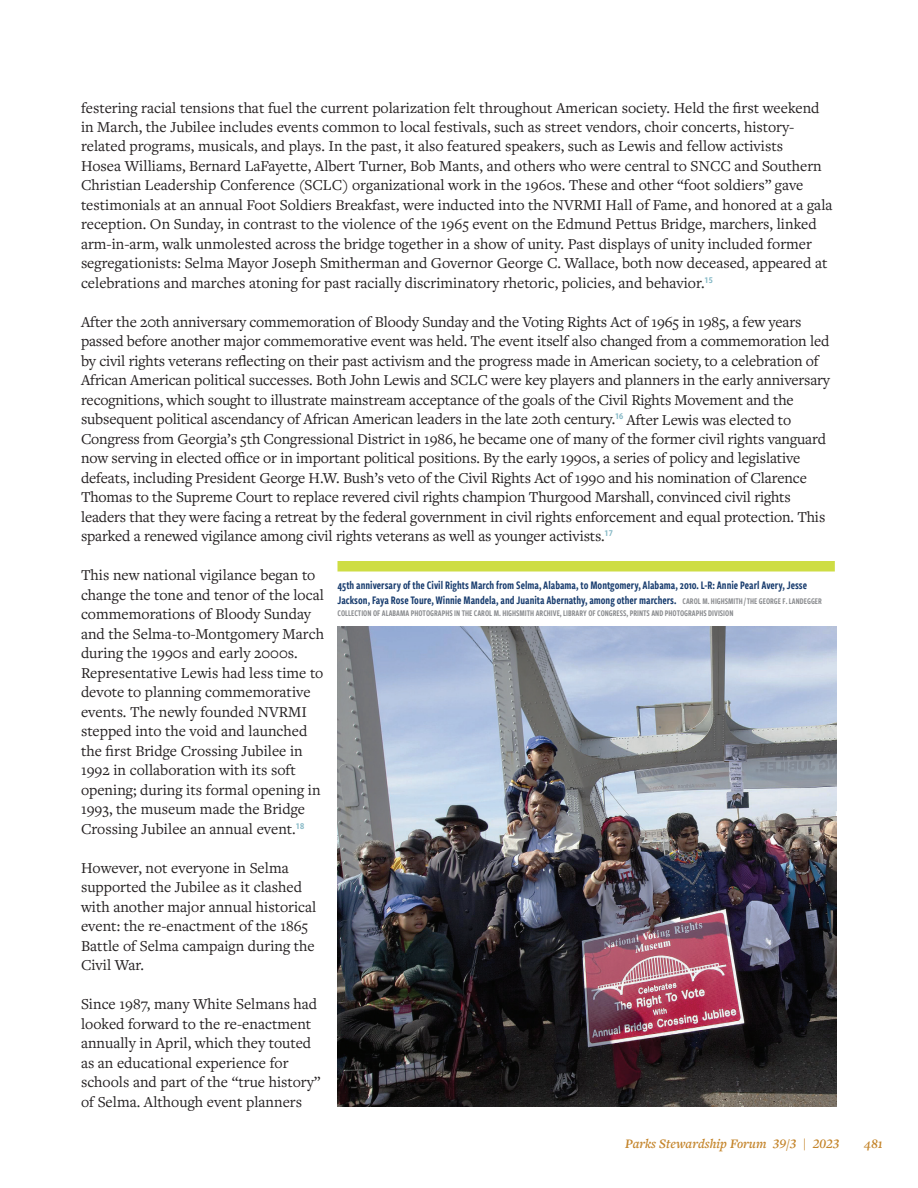
<style>
.page{position:relative;width:918px;height:1188px;background:#fff}
.page>*{position:absolute;margin:0;border:0;box-sizing:border-box;transform-origin:0 0}
.t1{font:15.75px/19.5px "Freight Text Pro";color:#231f20}
.t2{font:italic 600 13.5px "Freight Text Pro";color:#c4842a}
.t3{font:12px/15px "Freight Sans Cmp Pro Semi";color:#183c6e}
.t4{font:9px "Freight Sans Cmp Pro Semi";color:#898b8e}
.s1{font-size:9px;color:#898b8e}
</style>
<div class="page">
<img style="left:338px;top:627px;width:499px;height:480px">
<div style="left:338px;top:561px;width:497px;height:11px;background:#cedd44"></div>
<p class="t1" style="left:81px;top:97px;width:753px">festering racial tensions that fuel the current polarization felt throughout American society. Held the first weekend in March, the Jubilee includes events common to local festivals, such as street vendors, choir concerts, history&shy;related programs, musicals, and plays. In the past, it also featured speakers, such as Lewis and fellow activists<br>Hosea Williams, Bernard LaFayette, Albert Turner, Bob Mants, and others who were central to SNCC and Southern Christian Leadership Conference (SCLC) organizational work in the 1960s. These and other “foot soldiers” gave testimonials at an annual Foot Soldiers Breakfast, were inducted into the NVRMI Hall of Fame, and honored at a gala reception. On Sunday, in contrast to the violence of the 1965 event on the Edmund Pettus Bridge, marchers, linked arm-in-arm, walk unmolested across the bridge together in a show of unity. Past displays of unity included former segregationists: Selma Mayor Joseph Smitherman and Governor George C. Wallace, both now deceased, appeared at celebrations and marches atoning for past racially discriminatory rhetoric, policies, and behavior.<sup>15</sup></p>
<p class="t1" style="left:81px;top:312px;width:751px">After the 20th anniversary commemoration of Bloody Sunday and the Voting Rights Act of 1965 in 1985, a few years passed before another major commemorative event was held. The event itself also changed from a commemoration led by civil rights veterans reflecting on their past activism and the progress made in American society, to a celebration of African American political successes. Both John Lewis and SCLC were key players and planners in the early anniversary recognitions, which sought to illustrate mainstream acceptance of the goals of the Civil Rights Movement and the subsequent political ascendancy of African American leaders in the late 20th century.<sup>16</sup> After Lewis was elected to Congress from Georgia’s 5th Congressional District in 1986, he became one of many of the former civil rights vanguard now serving in elected office or in important political positions. By the early 1990s, a series of policy and legislative defeats, including President George H.W. Bush’s veto of the Civil Rights Act of 1990 and his nomination of Clarence Thomas to the Supreme Court to replace revered civil rights champion Thurgood Marshall, convinced civil rights leaders that they were facing a retreat by the federal government in civil rights enforcement and equal protection. This sparked a renewed vigilance among civil rights veterans as well as younger activists.<sup>17</sup></p>
<p class="t1" style="left:81px;top:565px;width:244px">This new national vigilance began to change the tone and tenor of the local commemorations of Bloody Sunday and the Selma-to-Montgomery March during the 1990s and early 2000s.<br>Representative Lewis had less time to devote to planning commemorative events. The newly founded NVRMI stepped into the void and launched the first Bridge Crossing Jubilee in 1992 in collaboration with its soft opening; during its formal opening in 1993, the museum made the Bridge Crossing Jubilee an annual event.<sup>18</sup></p>
<p class="t1" style="left:81px;top:858px;width:237px">However, not everyone in Selma supported the Jubilee as it clashed with another major annual historical event: the re-enactment of the 1865<br>Battle of Selma campaign during the<br>Civil War.</p>
<p class="t1" style="left:81px;top:994px;width:241px">Since 1987, many White Selmans had looked forward to the re-enactment annually in April, which they touted as an educational experience for schools and part of the “true history” of Selma. Although event planners</p>
<p class="t3" style="left:338px;top:577px;width:486px">45th anniversary of the Civil Rights March from Selma, Alabama, to Montgomery, Alabama, 2010. L-R: Annie Pearl Avery, Jesse<br>Jackson, Faya Rose Toure, Winnie Mandela, and Juanita Abernathy, among other marchers. <span class="s1">CAROL M. HIGHSMITH / THE GEORGE F. LANDEGGER</span></p>
<p class="t4" style="left:337px;top:606px;width:398px">COLLECTION OF ALABAMA PHOTOGRAPHS IN THE CAROL M. HIGHSMITH ARCHIVE, LIBRARY OF CONGRESS, PRINTS AND PHOTOGRAPHS DIVISION</p>
<p class="t2" style="left:625px;top:1134px;width:216px">Parks Stewardship Forum 39/3 | 2023</p>
<p class="t2" style="left:864px;top:1134px;width:20px">481</p>
</div>
